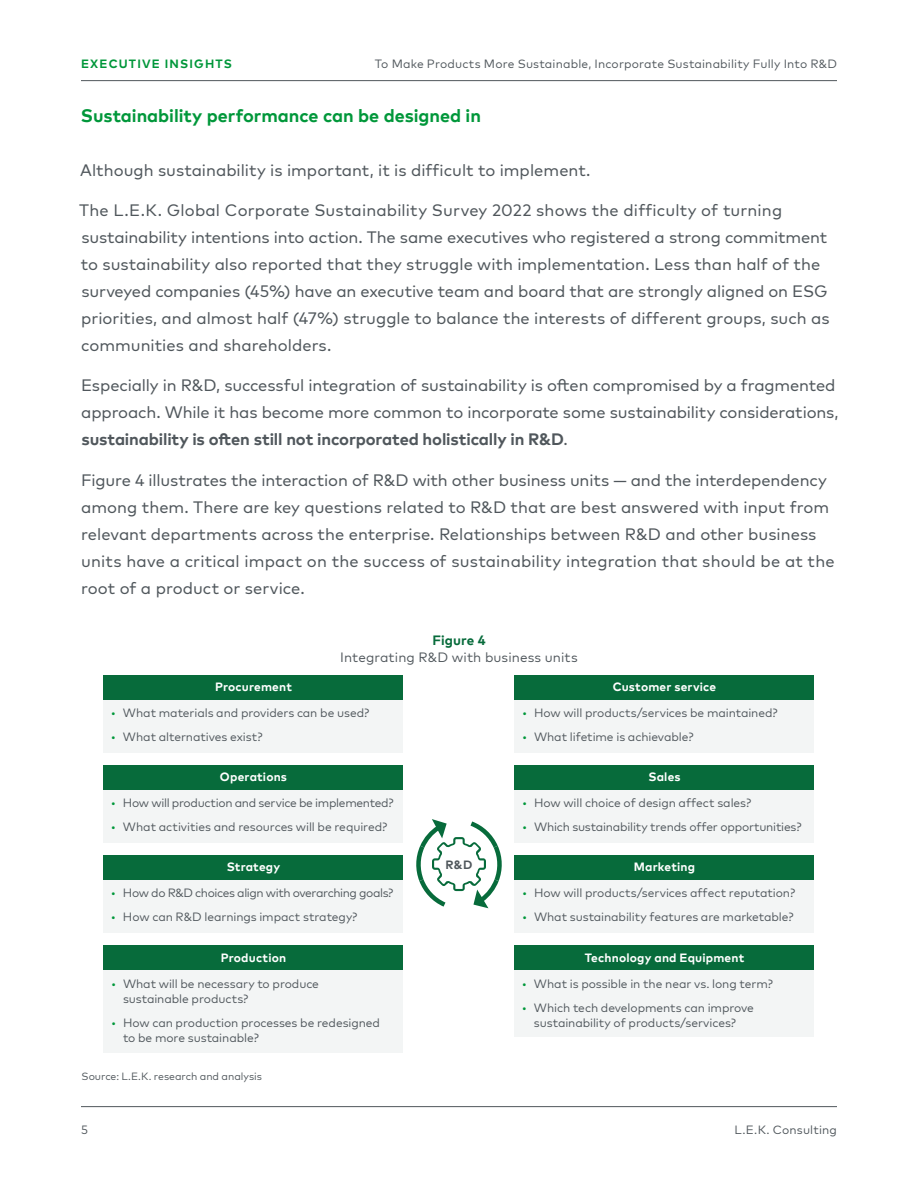
<style>
.page{position:relative;width:918px;height:1188px;background:#fff}
.page>*{position:absolute;margin:0;border:0;box-sizing:border-box;transform-origin:0 0}
.t1{font:700 18px "Mark Pro";letter-spacing:-.005em;color:#00973a}
.t2{font:16.5px/27px "Mark Pro";letter-spacing:-.005em;color:#50575c}
.t3{font:13.5px "Mark Pro";letter-spacing:.01em;color:#50575c}
.t4{font:700 13.5px "Mark Pro";letter-spacing:.01em;color:#076b3b}
.t5{font:12px/24px "Mark Pro";letter-spacing:-.005em;color:#50575c}
.t6{font:700 12px "Mark Pro";letter-spacing:.015em;color:#fff}
.t7{font:12px/24px "Mark Pro";letter-spacing:-.03em;color:#50575c}
.t8{font:12px "Mark Pro";letter-spacing:.015em;color:#50575c}
.t9{font:700 12px "Mark Pro";letter-spacing:.095em;color:#00973a}
.t10{font:12px/24px "Mark Pro";color:#00973a}
.t11{font:700 12px "Mark Pro";color:#50575c}
.t12{font:10.5px "Mark Pro";letter-spacing:-.005em;color:#50575c}
.s1{font-weight:700}
</style>
<div class="page">
<hr style="left:81px;top:1106px;width:756px;height:1px;background:#50575c">
<hr style="left:81px;top:80px;width:756px;height:1px;background:#50575c">
<svg style="left:416px;top:819px;width:86px;height:90px"></svg>
<div style="left:104px;top:765px;width:300px;height:78px;background:#f3f5f5"></div>
<div style="left:104px;top:765px;width:300px;height:25px;background:#076b3b"></div>
<div style="left:104px;top:855px;width:300px;height:78px;background:#f3f5f5"></div>
<div style="left:104px;top:855px;width:300px;height:25px;background:#076b3b"></div>
<div style="left:104px;top:946px;width:300px;height:107px;background:#f3f5f5"></div>
<div style="left:104px;top:946px;width:300px;height:24px;background:#076b3b"></div>
<div style="left:514px;top:946px;width:300px;height:91px;background:#f3f5f5"></div>
<div style="left:514px;top:946px;width:300px;height:24px;background:#076b3b"></div>
<div style="left:104px;top:675px;width:300px;height:78px;background:#f3f5f5"></div>
<div style="left:104px;top:675px;width:300px;height:25px;background:#076b3b"></div>
<div style="left:514px;top:675px;width:300px;height:78px;background:#f3f5f5"></div>
<div style="left:514px;top:675px;width:300px;height:25px;background:#076b3b"></div>
<div style="left:514px;top:855px;width:300px;height:78px;background:#f3f5f5"></div>
<div style="left:514px;top:855px;width:300px;height:25px;background:#076b3b"></div>
<div style="left:514px;top:765px;width:300px;height:78px;background:#f3f5f5"></div>
<div style="left:514px;top:765px;width:300px;height:25px;background:#076b3b"></div>
<p class="t9" style="left:81px;top:54px;width:152px">EXECUTIVE INSIGHTS</p>
<p class="t5" style="left:375px;top:50px;width:464px">To Make Products More Sustainable, Incorporate Sustainability Fully Into R&amp;D</p>
<p class="t1" style="left:81px;top:102px;width:402px">Sustainability performance can be designed in</p>
<p class="t2" style="left:80px;top:155px;width:512px">Although sustainability is important, it is difficult to implement.</p>
<p class="t2" style="left:79px;top:195px;width:752px">The L.E.K. Global Corporate Sustainability Survey 2022 shows the difficulty of turning sustainability intentions into action. The same executives who registered a strong commitment to sustainability also reported that they struggle with implementation. Less than half of the surveyed companies (45%) have an executive team and board that are strongly aligned on ESG priorities, and almost half (47%) struggle to balance the interests of different groups, such as communities and shareholders.</p>
<p class="t2" style="left:81px;top:371px;width:759px">Especially in R&amp;D, successful integration of sustainability is often compromised by a fragmented approach. While it has become more common to incorporate some sustainability considerations, <span class="s1">sustainability is often still not incorporated holistically in R&amp;D</span>.</p>
<p class="t2" style="left:81px;top:465px;width:755px">Figure 4 illustrates the interaction of R&amp;D with other business units — and the interdependency among them. There are key questions related to R&amp;D that are best answered with input from relevant departments across the enterprise. Relationships between R&amp;D and other business units have a critical impact on the success of sustainability integration that should be at the root of a product or service.</p>
<p class="t4" style="left:432px;top:630px;width:55px">Figure 4</p>
<p class="t3" style="left:340px;top:647px;width:239px">Integrating R&amp;D with business units</p>
<p class="t4" style="left:432px;top:628px;width:55px">Figure 4</p>
<p class="t8" style="left:353px;top:646px;width:214px">Integrating R&amp;D with business units</p>
<p class="t10" style="left:111px;top:700px;width:7px">• •</p>
<p class="t6" style="left:215px;top:678px;width:78px">Procurement</p>
<p class="t5" style="left:123px;top:700px;width:248px">What materials and providers can be used?<br>What alternatives exist?</p>
<p class="t10" style="left:111px;top:790px;width:7px">• •</p>
<p class="t6" style="left:220px;top:768px;width:69px">Operations</p>
<p class="t5" style="left:123px;top:790px;width:272px">How will production and service be implemented?<br>What activities and resources will be required?</p>
<p class="t10" style="left:111px;top:880px;width:7px">• •</p>
<p class="t6" style="left:227px;top:858px;width:55px">Strategy</p>
<p class="t7" style="left:123px;top:880px;width:272px">How do R&amp;D choices align with overarching goals?<br>How can R&amp;D learnings impact strategy?</p>
<p class="t10" style="left:111px;top:971px;width:7px">•</p>
<p class="t10" style="left:111px;top:1010px;width:7px">•</p>
<p class="t6" style="left:221px;top:948px;width:67px">Production</p>
<p class="t5" style="left:123px;top:975px;width:198px;line-height:15px">What will be necessary to produce sustainable products?</p>
<p class="t5" style="left:123px;top:1014px;width:259px;line-height:15px">How can production processes be redesigned to be more sustainable?</p>
<p class="t12" style="left:82px;top:1068px;width:182px">Source: L.E.K. research and analysis</p>
<p class="t11" style="left:446px;top:855px;width:28px">R&amp;D</p>
<p class="t10" style="left:522px;top:700px;width:7px">• •</p>
<p class="t6" style="left:613px;top:678px;width:105px">Customer service</p>
<p class="t5" style="left:534px;top:700px;width:245px">How will products/services be maintained?<br>What lifetime is achievable?</p>
<p class="t10" style="left:522px;top:790px;width:7px">• •</p>
<p class="t6" style="left:648px;top:768px;width:34px">Sales</p>
<p class="t5" style="left:534px;top:790px;width:269px">How will choice of design affect sales?<br>Which sustainability trends offer opportunities?</p>
<p class="t10" style="left:522px;top:880px;width:7px">• •</p>
<p class="t6" style="left:634px;top:858px;width:63px">Marketing</p>
<p class="t5" style="left:534px;top:880px;width:263px">How will products/services affect reputation?<br>What sustainability features are marketable?</p>
<p class="t10" style="left:522px;top:971px;width:7px">• •</p>
<p class="t6" style="left:585px;top:948px;width:161px">Technology and Equipment</p>
<p class="t5" style="left:534px;top:971px;width:240px">What is possible in the near vs. long term?<br>Which tech developments can improve</p>
<p class="t5" style="left:534px;top:1010px;width:204px">sustainability of products/services?</p>
<p class="t5" style="left:81px;top:1117px;width:8px">5</p>
<p class="t8" style="left:735px;top:1121px;width:104px">L.E.K. Consulting</p>
</div>
